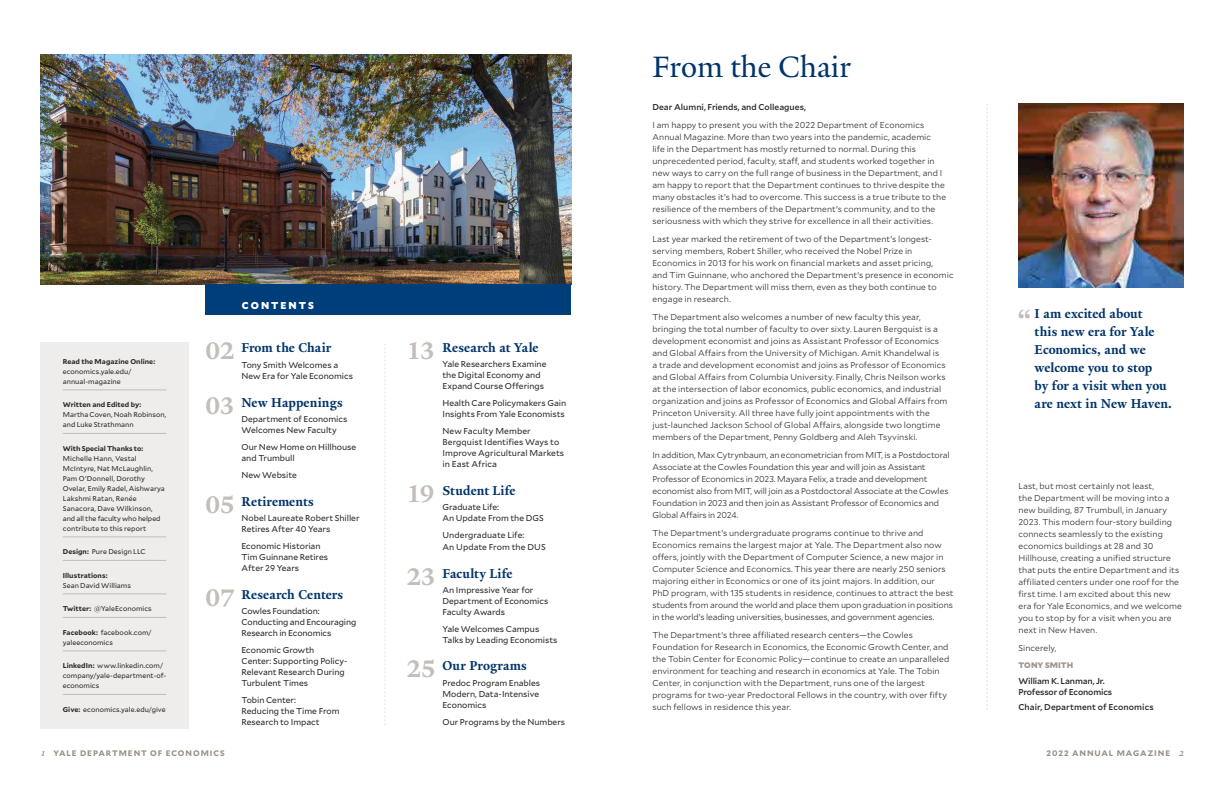
<style>
.page{position:relative;width:1224px;height:792px;background:#fff}
.page>*{position:absolute;margin:0;border:0;box-sizing:border-box;transform-origin:0 0}
.t1{font:32px "Yale New";color:#00346a}
.t2{font:700 14px/18px "Yale New";letter-spacing:.005em;color:#00346a}
.t3{font:900 10px "Mallory";letter-spacing:.2em;color:#fff}
.t4{font:300 8.5px/12px "Mallory";letter-spacing:.005em;color:#292829}
.t5{font:8.5px/11px "Mallory";letter-spacing:-.005em;color:#292829}
.t6{font:300 8.5px/12px "Mallory";letter-spacing:-.015em;color:#292829}
.t7{font:500 8.5px/11px "Mallory";color:#292829}
.t8{font:700 8px "Mallory";letter-spacing:.115em;color:#978d85}
.t9{font:900 8px "Mallory";letter-spacing:.01em;color:#a0958e}
.t10{font:7px/10px "Mallory";letter-spacing:.005em;color:#292829}
.t11{font:700 7px "Mallory";letter-spacing:.005em;color:#292829}
.s1{font-weight:700}
.s2{font-size:26px;color:#c4bdb8}
.s3{font-family:"Yale New";font-style:italic}
</style>
<div class="page">
<img style="left:41px;top:54px;width:531px;height:230px">
<div style="left:206px;top:284px;width:366px;height:31px;background:#003e7a"></div>
<div style="left:40px;top:342px;width:149px;height:386px;background:#efedeb"></div>
<hr style="left:63px;top:390px;width:103px;height:1px;background:#bcbec0">
<hr style="left:63px;top:433px;width:103px;height:1px;background:#bcbec0">
<hr style="left:63px;top:537px;width:103px;height:1px;background:#bcbec0">
<hr style="left:63px;top:560px;width:103px;height:1px;background:#bcbec0">
<hr style="left:63px;top:594px;width:103px;height:1px;background:#bcbec0">
<hr style="left:63px;top:617px;width:103px;height:1px;background:#bcbec0">
<hr style="left:63px;top:651px;width:103px;height:1px;background:#bcbec0">
<hr style="left:63px;top:694px;width:103px;height:1px;background:#bcbec0">
<svg style="left:385px;top:344px;width:1px;height:381px"></svg>
<img style="left:1018px;top:104px;width:166px;height:184px">
<svg style="left:987px;top:104px;width:1px;height:606px"></svg>
<svg style="left:1019px;top:309px;width:11px;height:9px"></svg>
<p class="t11" style="left:63px;top:356px;width:94px">Read the Magazine Online:</p>
<p class="t10" style="left:63px;top:366px;width:70px">economics.yale.edu/ annual-magazine</p>
<p class="t11" style="left:63px;top:400px;width:80px">Written and Edited by:</p>
<p class="t10" style="left:63px;top:409px;width:105px">Martha Coven, Noah Robinson, and Luke Strathmann</p>
<p class="t11" style="left:63px;top:443px;width:82px">With Special Thanks to:</p>
<p class="t10" style="left:63px;top:453px;width:103px">Michelle Hann, Vestal<br>McIntyre, Nat McLaughlin,<br>Pam O’Donnell, Dorothy<br>Ovelar, Emily Radel, Aishwarya<br>Lakshmi Ratan, Renée<br>Sanacora, Dave Wilkinson, and all the faculty who helped contribute to this report</p>
<p class="t10" style="left:63px;top:547px;width:84px"><span class="s1">Design:</span> Pure Design LLC</p>
<p class="t11" style="left:63px;top:570px;width:46px">Illustrations:</p>
<p class="t10" style="left:63px;top:580px;width:70px">Sean David Williams</p>
<p class="t10" style="left:63px;top:604px;width:90px"><span class="s1">Twitter:</span> @YaleEconomics</p>
<p class="t10" style="left:63px;top:627px;width:90px"><span class="s1">Facebook:</span> facebook.com/ yaleeconomics</p>
<p class="t10" style="left:63px;top:661px;width:105px"><span class="s1">LinkedIn:</span> www.linkedin.com/ company/yale-department-of&shy;economics</p>
<p class="t10" style="left:63px;top:704px;width:104px"><span class="s1">Give:</span> economics.yale.edu/give</p>
<p class="t3" style="left:242px;top:298px;width:74px">CONTENTS</p>
<h2 class="t2" style="left:206px;top:338px;width:127px"><span class="s2">02</span> From the Chair</h2>
<p class="t5" style="left:241px;top:359px;width:113px">Tony Smith Welcomes a<br>New Era for Yale Economics</p>
<h2 class="t2" style="left:206px;top:393px;width:139px"><span class="s2">03</span> New Happenings</h2>
<p class="t5" style="left:241px;top:413px;width:107px">Department of Economics<br>Welcomes New Faculty</p>
<p class="t5" style="left:241px;top:441px;width:116px">Our New Home on Hillhouse and Trumbull</p>
<p class="t5" style="left:241px;top:469px;width:57px">New Website</p>
<h2 class="t2" style="left:206px;top:492px;width:110px"><span class="s2">05</span> Retirements</h2>
<p class="t5" style="left:241px;top:512px;width:120px">Nobel Laureate Robert Shiller<br>Retires After 40 Years</p>
<p class="t5" style="left:241px;top:540px;width:88px">Economic Historian<br>Tim Guinnane Retires<br>After 29 Years</p>
<h2 class="t2" style="left:206px;top:585px;width:139px"><span class="s2">07</span> Research Centers</h2>
<p class="t5" style="left:241px;top:605px;width:116px">Cowles Foundation:<br>Conducting and Encouraging<br>Research in Economics</p>
<p class="t5" style="left:242px;top:644px;width:107px">Economic Growth<br>Center: Supporting Policy-<br>Relevant Research During<br>Turbulent Times</p>
<p class="t5" style="left:242px;top:694px;width:99px">Tobin Center:<br>Reducing the Time From<br>Research to Impact</p>
<h2 class="t2" style="left:406px;top:338px;width:134px"><span class="s2">13</span> Research at Yale</h2>
<p class="t5" style="left:442px;top:358px;width:105px">Yale Researchers Examine the Digital Economy and<br>Expand Course Offerings</p>
<p class="t5" style="left:442px;top:397px;width:125px">Health Care Policymakers Gain<br>Insights From Yale Economists</p>
<p class="t5" style="left:442px;top:425px;width:123px">New Faculty Member<br>Bergquist Identifies Ways to<br>Improve Agricultural Markets in East Africa</p>
<h2 class="t2" style="left:406px;top:481px;width:110px"><span class="s2">19</span> Student Life</h2>
<p class="t5" style="left:442px;top:501px;width:103px">Graduate Life:<br>An Update From the DGS</p>
<p class="t5" style="left:442px;top:529px;width:105px;line-height:12px">Undergraduate Life:<br>An Update From the DUS</p>
<h2 class="t2" style="left:406px;top:564px;width:107px"><span class="s2">23</span> Faculty Life</h2>
<p class="t5" style="left:442px;top:584px;width:107px">An Impressive Year for<br>Department of Economics<br>Faculty Awards</p>
<p class="t5" style="left:442px;top:623px;width:116px">Yale Welcomes Campus<br>Talks by Leading Economists</p>
<h2 class="t2" style="left:406px;top:657px;width:122px"><span class="s2">25</span> Our Programs</h2>
<p class="t5" style="left:442px;top:677px;width:99px">Predoc Program Enables<br>Modern, Data-Intensive<br>Economics</p>
<p class="t5" style="left:442px;top:716px;width:124px">Our Programs by the Numbers</p>
<h1 class="t1" style="left:652px;top:48px;width:200px">From the Chair</h1>
<p class="t7" style="left:652px;top:101px;width:155px">Dear Alumni, Friends, and Colleagues,</p>
<p class="t4" style="left:652px;top:119px;width:295px">I am happy to present you with the 2022 Department of Economics Annual Magazine. More than two years into the pandemic, academic<br>life in the Department has mostly returned to normal. During this unprecedented period, faculty, staff, and students worked together in new ways to carry on the full range of business in the Department, and I am happy to report that the Department continues to thrive despite the many obstacles it’s had to overcome. This success is a true tribute to the resilience of the members of the Department’s community, and to the seriousness with which they strive for excellence in all their activities.</p>
<p class="t4" style="left:652px;top:233px;width:303px">Last year marked the retirement of two of the Department’s longest&shy;serving members, Robert Shiller, who received the Nobel Prize in Economics in 2013 for his work on financial markets and asset pricing,<br>and Tim Guinnane, who anchored the Department’s presence in economic history. The Department will miss them, even as they both continue to engage in research.</p>
<p class="t4" style="left:652px;top:311px;width:297px">The Department also welcomes a number of new faculty this year, bringing the total number of faculty to over sixty. Lauren Bergquist is a development economist and joins as Assistant Professor of Economics and Global Affairs from the University of Michigan. Amit Khandelwal is<br>a trade and development economist and joins as Professor of Economics and Global Affairs from Columbia University. Finally, Chris Neilson works at the intersection of labor economics, public economics, and industrial organization and joins as Professor of Economics and Global Affairs from Princeton University. All three have fully joint appointments with the just-launched Jackson School of Global Affairs, alongside two longtime members of the Department, Penny Goldberg and Aleh Tsyvinski.</p>
<p class="t6" style="left:652px;top:449px;width:299px">In addition, Max Cytrynbaum, an econometrician from MIT, is a Postdoctoral Associate at the Cowles Foundation this year and will join as Assistant Professor of Economics in 2023. Mayara Felix, a trade and development economist also from MIT, will join as a Postdoctoral Associate at the Cowles Foundation in 2023 and then join as Assistant Professor of Economics and Global Affairs in 2024.</p>
<p class="t4" style="left:652px;top:527px;width:303px">The Department’s undergraduate programs continue to thrive and Economics remains the largest major at Yale. The Department also now offers, jointly with the Department of Computer Science, a new major in Computer Science and Economics. This year there are nearly 250 seniors majoring either in Economics or one of its joint majors. In addition, our PhD program, with 135 students in residence, continues to attract the best students from around the world and place them upon graduation in positions in the world’s leading universities, businesses, and government agencies.</p>
<p class="t4" style="left:652px;top:629px;width:298px">The Department’s three affiliated research centers—the Cowles Foundation for Research in Economics, the Economic Growth Center, and the Tobin Center for Economic Policy—continue to create an unparalleled environment for teaching and research in economics at Yale. The Tobin Center, in conjunction with the Department, runs one of the largest programs for two-year Predoctoral Fellows in the country, with over fifty such fellows in residence this year.</p>
<h2 class="t2" style="left:1035px;top:305px;width:139px">I am excited about<br>this new era for Yale<br>Economics, and we welcome you to stop<br>by for a visit when you are next in New Haven.</h2>
<p class="t4" style="left:1019px;top:480px;width:165px">Last, but most certainly not least,<br>the Department will be moving into a new building, 87 Trumbull, in January 2023. This modern four-story building connects seamlessly to the existing economics buildings at 28 and 30<br>Hillhouse, creating a unified structure that puts the entire Department and its affiliated centers under one roof for the first time. I am excited about this new era for Yale Economics, and we welcome you to stop by for a visit when you are next in New Haven.</p>
<p class="t4" style="left:1019px;top:642px;width:39px">Sincerely,</p>
<p class="t9" style="left:1018px;top:659px;width:56px">TONY SMITH</p>
<p class="t7" style="left:1018px;top:675px;width:95px">William K. Lanman, Jr.<br>Professor of Economics</p>
<p class="t7" style="left:1018px;top:701px;width:137px">Chair, Department of Economics</p>
<p class="t8" style="left:41px;top:747px;width:186px"><span class="s3">1</span> YALE DEPARTMENT OF ECONOMICS</p>
<p class="t8" style="left:1046px;top:747px;width:139px">2022 ANNUAL MAGAZINE <span class="s3">2</span></p>
</div>
